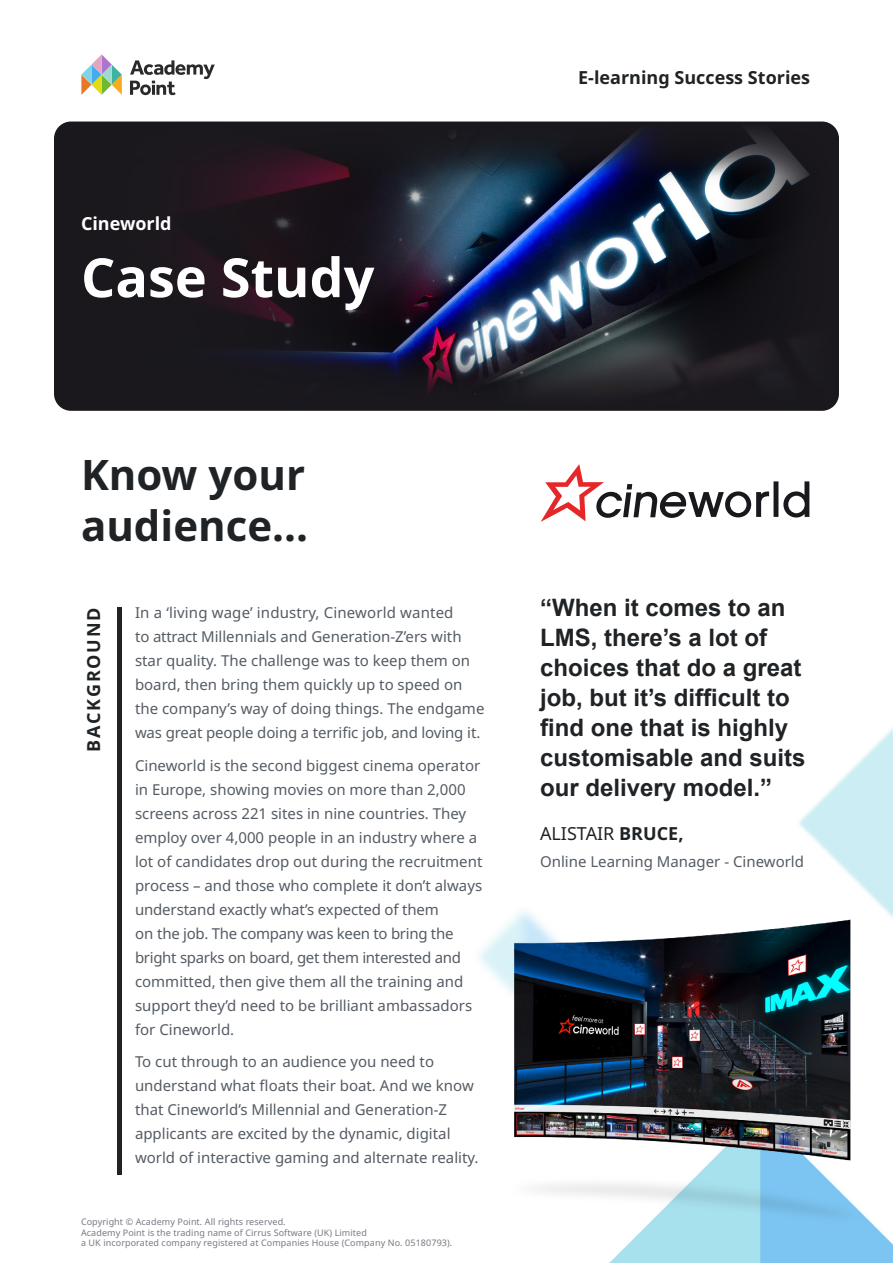
<style>
.page{position:relative;width:893px;height:1263px;background:#fff}
.page>*{position:absolute;margin:0;border:0;box-sizing:border-box;transform-origin:0 0}
.t1{font:700 54px "Noto Sans";color:#fff}
.t2{font:700 42px "Noto Sans";color:#1f2326}
.t3{font:700 24px/30px "Arial";color:#1f2326}
.t4{font:700 18px "Noto Sans";color:#1f2326}
.t5{font:18px "Noto Sans";color:#1f2326}
.t6{font:700 18px "Noto Sans";letter-spacing:.1em;color:#1f2326}
.t7{font:700 18px "Noto Sans";color:#fff}
.t8{font:15px/24px "Noto Sans";color:#545b63}
.t9{font:9px/10.8px "Noto Sans";letter-spacing:.01em;color:#767a83}
.s1{font-weight:700}
</style>
<div class="page">
<img style="left:479px;top:728px;width:413px;height:535px">
<img style="left:54px;top:122px;width:785px;height:289px">
<div style="left:117px;top:607px;width:5px;height:568px;background:#1f2326"></div>
<svg style="left:541px;top:464px;width:268px;height:58px"></svg>
<svg style="left:130px;top:60px;width:85px;height:35px"></svg>
<svg style="left:81px;top:54px;width:41px;height:41px"></svg>
<img style="left:481px;top:895px;width:399px;height:338px">
<p class="t7" style="left:81px;top:210px;width:92px">Cineworld</p>
<p class="t1" style="left:81px;top:239px;width:295px">Case Study</p>
<p class="t4" style="left:578px;top:65px;width:233px">E-learning Success Stories</p>
<p class="t2" style="left:81px;top:445px;width:226px">Know your</p>
<p class="t2" style="left:81px;top:496px;width:229px">audience...</p>
<p class="t6" style="left:81px;top:752px;width:146px;rotate:-90deg">BACKGROUND</p>
<p class="t8" style="left:135px;top:601px;width:351px">In a ‘living wage’ industry, Cineworld wanted<br>to attract Millennials and Generation-Z’ers with star quality. The challenge was to keep them on board, then bring them quickly up to speed on the company’s way of doing things. The endgame was great people doing a terrific job, and loving it.</p>
<p class="t8" style="left:135px;top:754px;width:349px">Cineworld is the second biggest cinema operator in Europe, showing movies on more than 2,000 screens across 221 sites in nine countries. They employ over 4,000 people in an industry where a lot of candidates drop out during the recruitment process – and those who complete it don’t always understand exactly what’s expected of them<br>on the job. The company was keen to bring the bright sparks on board, get them interested and committed, then give them all the training and support they’d need to be brilliant ambassadors for Cineworld.</p>
<p class="t8" style="left:135px;top:1050px;width:345px">To cut through to an audience you need to understand what floats their boat. And we know that Cineworld’s Millennial and Generation-Z applicants are excited by the dynamic, digital world of interactive gaming and alternate reality.</p>
<p class="t9" style="left:81px;top:1216px;width:373px">Copyright © Academy Point. All rights reserved.<br>Academy Point is the trading name of Cirrus Software (UK) Limited<br>a UK incorporated company registered at Companies House (Company No. 05180793).</p>
<p class="t3" style="left:540px;top:594px;width:267px">“When it comes to an<br>LMS, there’s a lot of choices that do a great job, but it’s difficult to find one that is highly customisable and suits our delivery model.”</p>
<p class="t5" style="left:540px;top:821px;width:145px">ALISTAIR <span class="s1">BRUCE,</span></p>
<p class="t8" style="left:540px;top:850px;width:265px">Online Learning Manager - Cineworld</p>
</div>
